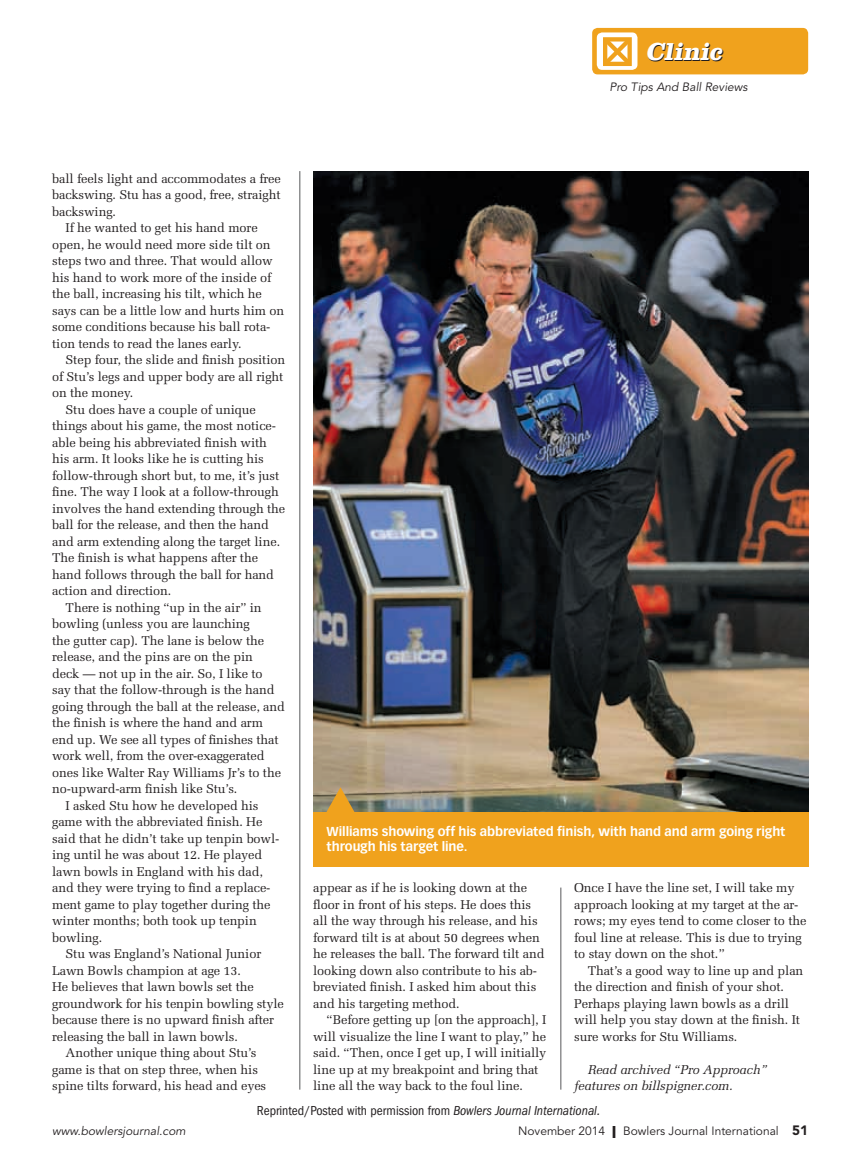
<style>
.page{position:relative;width:860px;height:1162px;background:#fff}
.page>*{position:absolute;margin:0;border:0;box-sizing:border-box;transform-origin:0 0}
.t1{font:italic 700 25.5px "Clarendon";color:#fff}
.t2{font:condensed 13.5px "Franklin Gothic";color:#231f20}
.t3{font:12.75px/16.5px "Melior";letter-spacing:-.01em;color:#231f20}
.t4{font:700 12.75px/15px "Vectora LH";letter-spacing:-.005em;color:#fff}
.t5{font:italic 12.75px/16.5px "Melior";letter-spacing:-.01em;color:#231f20}
.t6{font:italic 12px "Avenir";color:#231f20}
.t7{font:12px "Avenir";color:#231f20}
.s1{font-style:italic}
.s2{font-weight:900}
.s3{font-weight:900;font-size:13.5px}
</style>
<div class="page">
<img style="left:313px;top:171px;width:495px;height:641px">
<svg style="left:326px;top:787px;width:29px;height:25px"></svg>
<div style="left:313px;top:812px;width:495px;height:55px;background:#f0a21d"></div>
<div style="left:592px;top:28px;width:216px;height:46px;background:#f0a21d;border-radius:5px"></div>
<div style="left:597px;top:32px;width:40px;height:38px;background:#fff;border-radius:5px"></div>
<svg style="left:599px;top:37px;width:36px;height:33px"></svg>
<hr style="left:300px;top:171px;width:1px;height:918px;background:#57585a">
<hr style="left:561px;top:887px;width:1px;height:202px;background:#57585a">
<h1 class="t1" style="left:645px;top:43px;width:82px">Clinic</h1>
<p class="t6" style="left:609px;top:82px;width:140px">Pro Tips And Ball Reviews</p>
<p class="t3" style="left:52px;top:171px;width:230px">ball feels light and accommodates a free</p>
<p class="t3" style="left:52px;top:188px;width:230px">backswing. Stu has a good, free, straight</p>
<p class="t3" style="left:52px;top:204px;width:66px">backswing.</p>
<p class="t3" style="left:66px;top:221px;width:194px">If he wanted to get his hand more</p>
<p class="t3" style="left:52px;top:237px;width:220px">open, he would need more side tilt on</p>
<p class="t3" style="left:52px;top:253px;width:222px">steps two and three. That would allow</p>
<p class="t3" style="left:52px;top:270px;width:221px">his hand to work more of the inside of</p>
<p class="t3" style="left:52px;top:286px;width:211px">the ball, increasing his tilt, which he</p>
<p class="t3" style="left:52px;top:303px;width:234px">says can be a little low and hurts him on</p>
<p class="t3" style="left:52px;top:319px;width:220px">some conditions because his ball rota-</p>
<p class="t3" style="left:52px;top:336px;width:191px">tion tends to read the lanes early.</p>
<p class="t3" style="left:66px;top:352px;width:221px">Step four, the slide and finish position</p>
<p class="t3" style="left:52px;top:369px;width:233px">of Stu’s legs and upper body are all right</p>
<p class="t3" style="left:52px;top:385px;width:83px">on the money.</p>
<p class="t3" style="left:66px;top:402px;width:192px">Stu does have a couple of unique</p>
<p class="t3" style="left:52px;top:418px;width:225px">things about his game, the most notice-</p>
<p class="t3" style="left:52px;top:435px;width:216px">able being his abbreviated finish with</p>
<p class="t3" style="left:52px;top:451px;width:213px">his arm. It looks like he is cutting his</p>
<p class="t3" style="left:52px;top:468px;width:229px">follow-through short but, to me, it’s just</p>
<p class="t3" style="left:52px;top:484px;width:228px">fine. The way I look at a follow-through</p>
<p class="t3" style="left:52px;top:501px;width:235px">involves the hand extending through the</p>
<p class="t3" style="left:52px;top:517px;width:218px">ball for the release, and then the hand</p>
<p class="t3" style="left:52px;top:534px;width:230px">and arm extending along the target line.</p>
<p class="t3" style="left:52px;top:550px;width:207px">The finish is what happens after the</p>
<p class="t3" style="left:52px;top:567px;width:223px">hand follows through the ball for hand</p>
<p class="t3" style="left:52px;top:583px;width:121px">action and direction.</p>
<p class="t3" style="left:66px;top:600px;width:198px">There is nothing “up in the air” in</p>
<p class="t3" style="left:52px;top:616px;width:199px">bowling (unless you are launching</p>
<p class="t3" style="left:52px;top:633px;width:214px">the gutter cap). The lane is below the</p>
<p class="t3" style="left:52px;top:649px;width:202px">release, and the pins are on the pin</p>
<p class="t3" style="left:52px;top:666px;width:212px">deck — not up in the air. So, I like to</p>
<p class="t3" style="left:52px;top:682px;width:224px">say that the follow-through is the hand</p>
<p class="t3" style="left:52px;top:699px;width:234px">going through the ball at the release, and</p>
<p class="t3" style="left:52px;top:715px;width:212px">the finish is where the hand and arm</p>
<p class="t3" style="left:52px;top:732px;width:228px">end up. We see all types of finishes that</p>
<p class="t3" style="left:52px;top:748px;width:214px">work well, from the over-exaggerated</p>
<p class="t3" style="left:52px;top:765px;width:230px">ones like Walter Ray Williams Jr’s to the</p>
<p class="t3" style="left:52px;top:781px;width:187px">no-upward-arm finish like Stu’s.</p>
<p class="t3" style="left:66px;top:798px;width:194px">I asked Stu how he developed his</p>
<p class="t3" style="left:52px;top:814px;width:212px">game with the abbreviated finish. He</p>
<p class="t3" style="left:52px;top:831px;width:229px">said that he didn’t take up tenpin bowl-</p>
<p class="t3" style="left:52px;top:847px;width:212px">ing until he was about 12. He played</p>
<p class="t3" style="left:52px;top:864px;width:212px">lawn bowls in England with his dad,</p>
<p class="t3" style="left:52px;top:880px;width:220px">and they were trying to find a replace-</p>
<p class="t3" style="left:52px;top:897px;width:220px">ment game to play together during the</p>
<p class="t3" style="left:52px;top:913px;width:206px">winter months; both took up tenpin</p>
<p class="t3" style="left:52px;top:930px;width:52px">bowling.</p>
<p class="t3" style="left:66px;top:946px;width:197px">Stu was England’s National Junior</p>
<p class="t3" style="left:52px;top:963px;width:190px">Lawn Bowls champion at age 13.</p>
<p class="t3" style="left:52px;top:979px;width:203px">He believes that lawn bowls set the</p>
<p class="t3" style="left:52px;top:996px;width:233px">groundwork for his tenpin bowling style</p>
<p class="t3" style="left:52px;top:1012px;width:223px">because there is no upward finish after</p>
<p class="t3" style="left:52px;top:1029px;width:187px">releasing the ball in lawn bowls.</p>
<p class="t3" style="left:66px;top:1045px;width:192px">Another unique thing about Stu’s</p>
<p class="t3" style="left:52px;top:1062px;width:207px">game is that on step three, when his</p>
<p class="t3" style="left:52px;top:1078px;width:216px">spine tilts forward, his head and eyes</p>
<p class="t4" style="left:327px;top:824px;width:460px">Williams showing off his abbreviated finish, with hand and arm going right through his target line.</p>
<p class="t3" style="left:313px;top:880px;width:233px">appear as if he is looking down at the floor in front of his steps. He does this all the way through his release, and his forward tilt is at about 50 degrees when he releases the ball. The forward tilt and looking down also contribute to his ab&shy;breviated finish. I asked him about this and his targeting method.</p>
<p class="t3" style="left:313px;top:1012px;width:235px;text-indent:14px">“Before getting up [on the approach], I will visualize the line I want to play,” he said. “Then, once I get up, I will initially line up at my breakpoint and bring that line all the way back to the foul line.</p>
<p class="t3" style="left:574px;top:880px;width:234px">Once I have the line set, I will take my approach looking at my target at the ar&shy;rows; my eyes tend to come closer to the foul line at release. This is due to trying to stay down on the shot.”</p>
<p class="t3" style="left:574px;top:963px;width:231px;text-indent:14px">That’s a good way to line up and plan the direction and finish of your shot.<br>Perhaps playing lawn bowls as a drill will help you stay down at the finish. It sure works for Stu Williams.</p>
<p class="t5" style="left:574px;top:1062px;width:194px;text-indent:14px">Read archived “Pro Approach” features on billspigner.com.</p>
<p class="t2" style="left:257px;top:1105px;width:345px">Reprinted/Posted with permission from <span class="s1">Bowlers Journal International.</span></p>
<p class="t6" style="left:52px;top:1126px;width:135px">www.bowlersjournal.com</p>
<p class="t7" style="left:518px;top:1126px;width:292px">November 2014 <span class="s2">|</span> Bowlers Journal International <span class="s3">51</span></p>
</div>
